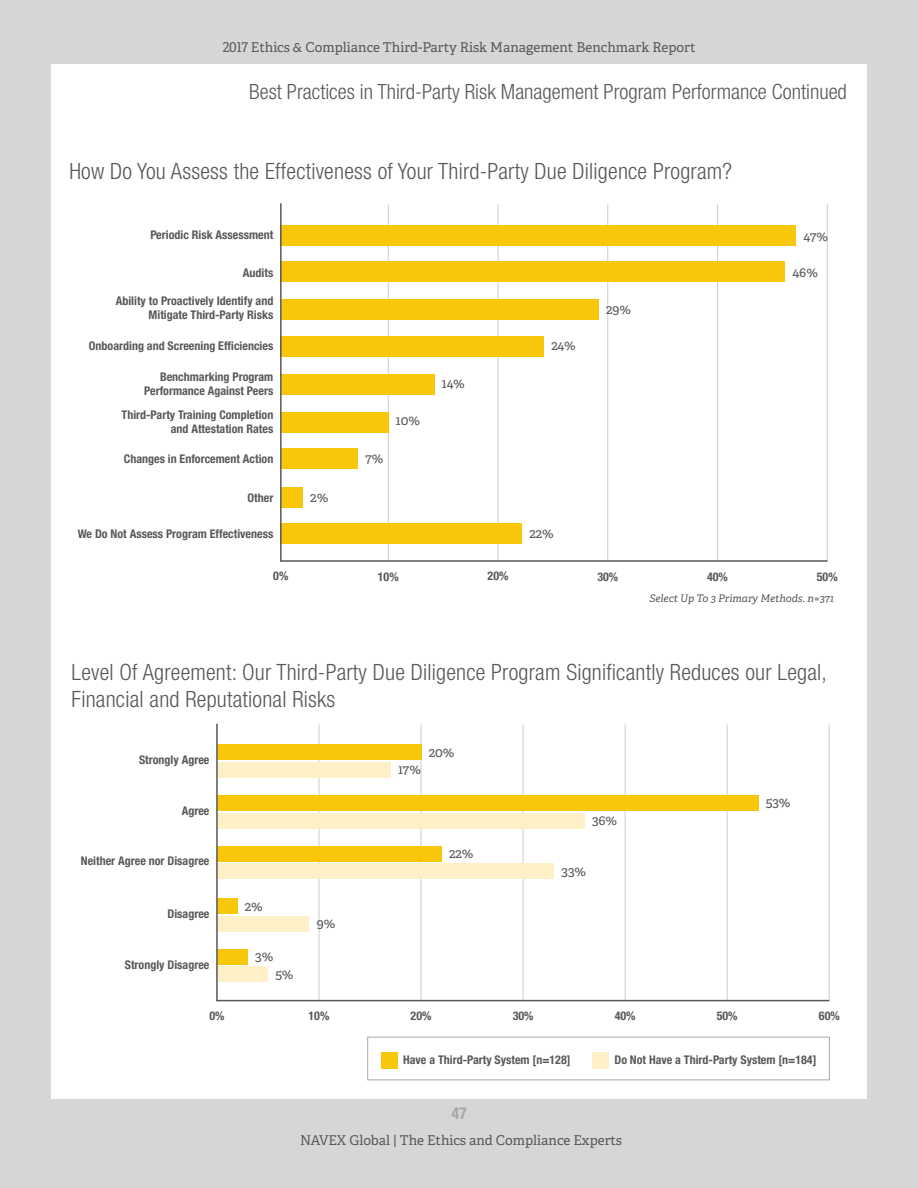
<style>
.page{position:relative;width:918px;height:1188px;background:#d7d6d6}
.page>*{position:absolute;margin:0;border:0;box-sizing:border-box;transform-origin:0 0}
.t1{font:300 condensed 22.5px/27px "Helvetica Neue LT Std";letter-spacing:.01em;color:#57585a}
.t2{font:300 condensed 21px "Helvetica Neue LT Std";color:#57585a}
.t3{font:700 condensed 16.5px "Helvetica Neue LT Std";color:#a7a8a9}
.t4{font:13.5px "Adelle";color:#57585a}
.t5{font:700 condensed 12px/13.5px "Helvetica Neue LT Std";color:#57585a;text-align:right}
.t6{font:italic 10.5px "Adelle";color:#57585a}
</style>
<div class="page">
<div style="left:52px;top:65px;width:815px;height:1034px;background:#fff"></div>
<hr style="left:827px;top:204px;width:1px;height:357px;background:#cecdce">
<hr style="left:608px;top:204px;width:1px;height:357px;background:#cecdce">
<hr style="left:717px;top:204px;width:1px;height:357px;background:#cecdce">
<hr style="left:388px;top:204px;width:1px;height:357px;background:#cecdce">
<hr style="left:498px;top:204px;width:1px;height:357px;background:#cecdce">
<div style="left:281px;top:375px;width:153px;height:20px;background:#f9c709"></div>
<div style="left:281px;top:337px;width:263px;height:20px;background:#f9c709"></div>
<div style="left:281px;top:299px;width:318px;height:20px;background:#f9c709"></div>
<div style="left:281px;top:262px;width:504px;height:20px;background:#f9c709"></div>
<div style="left:281px;top:225px;width:515px;height:21px;background:#f9c709"></div>
<div style="left:281px;top:448px;width:77px;height:21px;background:#f9c709"></div>
<div style="left:281px;top:412px;width:107px;height:20px;background:#f9c709"></div>
<div style="left:281px;top:523px;width:241px;height:21px;background:#f9c709"></div>
<div style="left:281px;top:487px;width:22px;height:20px;background:#f9c709"></div>
<hr style="left:281px;top:560px;width:547px;height:2px;background:#57585a">
<hr style="left:280px;top:204px;width:2px;height:357px;background:#57585a">
<hr style="left:829px;top:724px;width:1px;height:276px;background:#cecdce">
<hr style="left:625px;top:724px;width:1px;height:276px;background:#cecdce">
<hr style="left:523px;top:724px;width:1px;height:276px;background:#cecdce">
<hr style="left:319px;top:724px;width:1px;height:276px;background:#cecdce">
<hr style="left:727px;top:724px;width:1px;height:276px;background:#cecdce">
<hr style="left:421px;top:724px;width:1px;height:276px;background:#cecdce">
<div style="left:217px;top:916px;width:92px;height:16px;background:#fdefc6"></div>
<div style="left:217px;top:899px;width:20px;height:15px;background:#f9c709"></div>
<div style="left:217px;top:949px;width:31px;height:15px;background:#f9c709"></div>
<div style="left:217px;top:967px;width:51px;height:15px;background:#fdefc6"></div>
<div style="left:217px;top:813px;width:368px;height:15px;background:#fdefc6"></div>
<div style="left:217px;top:795px;width:541px;height:15px;background:#f9c709"></div>
<div style="left:217px;top:847px;width:225px;height:15px;background:#f9c709"></div>
<div style="left:217px;top:864px;width:337px;height:15px;background:#fdefc6"></div>
<div style="left:217px;top:745px;width:204px;height:15px;background:#f9c709"></div>
<div style="left:217px;top:762px;width:174px;height:15px;background:#fdefc6"></div>
<hr style="left:217px;top:1000px;width:612px;height:1px;background:#57585a">
<hr style="left:216px;top:724px;width:2px;height:277px;background:#57585a">
<div style="left:367px;top:1037px;width:463px;height:43px;border:1px solid #a7a8a9"></div>
<div style="left:381px;top:1052px;width:17px;height:16px;background:#f9c709"></div>
<div style="left:592px;top:1052px;width:17px;height:16px;background:#fdefc6"></div>
<p class="t4" style="left:223px;top:37px;width:474px">2017 Ethics &amp; Compliance Third-Party Risk Management Benchmark Report</p>
<h2 class="t2" style="left:249px;top:79px;width:599px">Best Practices in Third-Party Risk Management Program Performance Continued</h2>
<h1 class="t1" style="left:69px;top:158px;width:664px">How Do You Assess the Effectiveness of Your Third-Party Due Diligence Program?</h1>
<p class="t5" style="left:150px;top:228px;width:124px">Periodic Risk Assessment</p>
<p class="t5" style="left:243px;top:265px;width:32px">Audits</p>
<p class="t5" style="left:116px;top:294px;width:159px">Ability to Proactively Identify and<br>Mitigate Third-Party Risks</p>
<p class="t5" style="left:89px;top:339px;width:186px">Onboarding and Screening Efficiencies</p>
<p class="t5" style="left:144px;top:370px;width:131px">Benchmarking Program<br>Performance Against Peers</p>
<p class="t5" style="left:122px;top:408px;width:153px">Third-Party Training Completion and Attestation Rates</p>
<p class="t5" style="left:124px;top:451px;width:151px">Changes in Enforcement Action</p>
<p class="t5" style="left:248px;top:491px;width:27px">Other</p>
<p class="t5" style="left:78px;top:527px;width:197px">We Do Not Assess Program Effectiveness</p>
<p class="t4" style="left:310px;top:488px;width:20px">2%</p>
<p class="t4" style="left:365px;top:448px;width:20px">7%</p>
<p class="t4" style="left:396px;top:411px;width:26px">10%</p>
<p class="t4" style="left:442px;top:373px;width:25px">14%</p>
<p class="t4" style="left:551px;top:335px;width:26px">24%</p>
<p class="t4" style="left:606px;top:300px;width:27px">29%</p>
<p class="t4" style="left:529px;top:523px;width:26px">22%</p>
<p class="t4" style="left:803px;top:226px;width:26px">47%</p>
<p class="t4" style="left:792px;top:262px;width:27px">46%</p>
<p class="t5" style="left:273px;top:569px;width:17px">0%</p>
<p class="t5" style="left:378px;top:570px;width:22px">10%</p>
<p class="t5" style="left:488px;top:569px;width:22px">20%</p>
<p class="t5" style="left:597px;top:570px;width:22px">30%</p>
<p class="t5" style="left:707px;top:570px;width:22px">40%</p>
<p class="t5" style="left:817px;top:570px;width:22px">50%</p>
<p class="t6" style="left:650px;top:591px;width:186px">Select Up To 3 Primary Methods. n=371</p>
<h1 class="t1" style="left:72px;top:658px;width:757px">Level Of Agreement: Our Third-Party Due Diligence Program Significantly Reduces our Legal,<br>Financial and Reputational Risks</h1>
<p class="t5" style="left:139px;top:753px;width:72px">Strongly Agree</p>
<p class="t5" style="left:182px;top:804px;width:29px">Agree</p>
<p class="t5" style="left:81px;top:854px;width:130px">Neither Agree nor Disagree</p>
<p class="t5" style="left:167px;top:907px;width:43px">Disagree</p>
<p class="t5" style="left:125px;top:958px;width:86px">Strongly Disagree</p>
<p class="t4" style="left:245px;top:897px;width:20px">2%</p>
<p class="t4" style="left:255px;top:946px;width:20px">3%</p>
<p class="t4" style="left:275px;top:964px;width:20px">5%</p>
<p class="t4" style="left:316px;top:914px;width:21px">9%</p>
<p class="t4" style="left:398px;top:759px;width:25px">17%</p>
<p class="t4" style="left:429px;top:742px;width:27px">20%</p>
<p class="t4" style="left:449px;top:844px;width:26px">22%</p>
<p class="t4" style="left:592px;top:810px;width:27px">36%</p>
<p class="t4" style="left:561px;top:861px;width:26px">33%</p>
<p class="t4" style="left:766px;top:792px;width:26px">53%</p>
<p class="t5" style="left:209px;top:1009px;width:17px">0%</p>
<p class="t5" style="left:309px;top:1009px;width:22px">10%</p>
<p class="t5" style="left:411px;top:1009px;width:22px">20%</p>
<p class="t5" style="left:513px;top:1009px;width:22px">30%</p>
<p class="t5" style="left:615px;top:1009px;width:22px">40%</p>
<p class="t5" style="left:717px;top:1009px;width:22px">50%</p>
<p class="t5" style="left:819px;top:1009px;width:22px">60%</p>
<p class="t5" style="left:403px;top:1053px;width:169px">Have a Third-Party System [n=128]</p>
<p class="t5" style="left:614px;top:1053px;width:204px">Do Not Have a Third-Party System [n=184]</p>
<h3 class="t3" style="left:451px;top:1103px;width:17px">47</h3>
<p class="t4" style="left:300px;top:1131px;width:324px">NAVEX Global | The Ethics and Compliance Experts</p>
</div>
